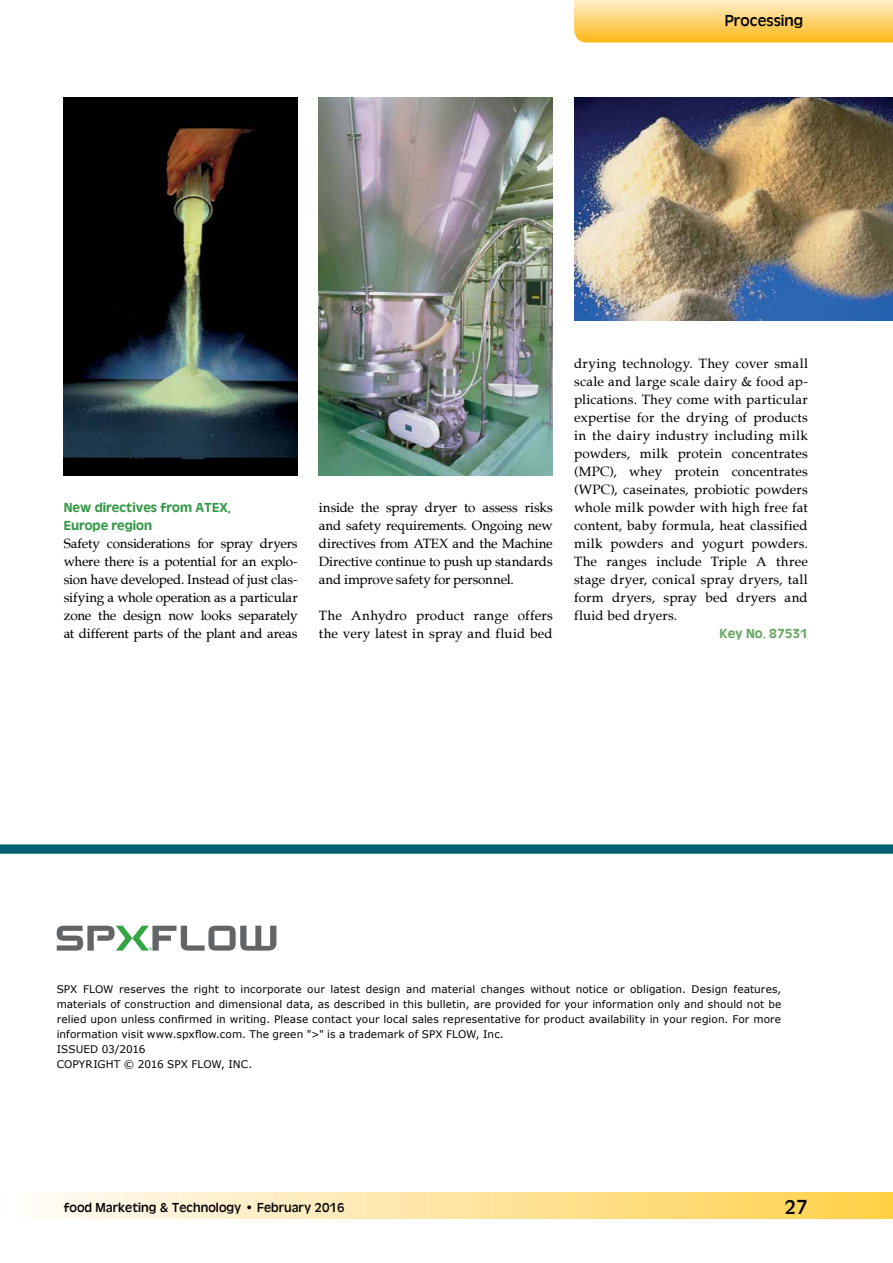
<style>
.page{position:relative;width:893px;height:1263px;background:#fff}
.page>*{position:absolute;margin:0;border:0;box-sizing:border-box;transform-origin:0 0}
.t1{font:21px "Antique Olive";color:#000}
.t2{font:16.5px "Antique Olive";color:#000}
.t3{font:13.5px/18px "Palazzo";color:#000;text-align:justify}
.t4{font:13.5px "Antique Olive";color:#000}
.t5{font:700 13.5px/18px "Antique Olive";color:#349946}
.t6{font:700 13.5px "Antique Olive";color:#65a761}
.t7{font:10.5px/15px "Verdana";letter-spacing:.01em;color:#000}
</style>
<div class="page">
<div style="left:0;top:1193px;width:893px;height:26px;background:linear-gradient(to right,#fffdfd,#ffd049)"></div>
<svg style="left:574px;top:0;width:319px;height:43px;background:#fdd371"></svg>
<img style="left:319px;top:98px;width:234px;height:378px">
<img style="left:574px;top:98px;width:319px;height:222px">
<img style="left:64px;top:98px;width:234px;height:378px">
<svg style="left:57px;top:926px;width:219px;height:25px"></svg>
<svg style="left:0;top:844px;width:893px;height:10px;background:#126b7b"></svg>
<p class="t2" style="left:725px;top:11px;width:80px">Processing</p>
<p class="t5" style="left:64px;top:498px;width:169px">New directives from ATEX,<br>Europe region</p>
<p class="t3" style="left:64px;top:534px;width:235px">Safety considerations for spray dryers where there is a potential for an explo&shy;sion have developed. Instead of just clas&shy;sifying a whole operation as a particular zone the design now looks separately at different parts of the plant and areas</p>
<p class="t3" style="left:319px;top:498px;width:235px">inside the spray dryer to assess risks and safety requirements. Ongoing new directives from ATEX and the Machine Directive continue to push up standards and improve safety for personnel.</p>
<p class="t3" style="left:319px;top:606px;width:235px">The Anhydro product range offers the very latest in spray and fluid bed</p>
<p class="t3" style="left:574px;top:354px;width:235px">drying technology. They cover small scale and large scale dairy &amp; food ap&shy;plications. They come with particular expertise for the drying of products in the dairy industry including milk powders, milk protein concentrates (MPC), whey protein concentrates (WPC), caseinates, probiotic powders whole milk powder with high free fat content, baby formula, heat classified milk powders and yogurt powders.<br>The ranges include Triple A three stage dryer, conical spray dryers, tall form dryers, spray bed dryers and fluid bed dryers.</p>
<p class="t6" style="left:720px;top:625px;width:90px">Key No. 87531</p>
<p class="t7" style="left:57px;top:982px;width:726px">SPX FLOW reserves the right to incorporate our latest design and material changes without notice or obligation. Design features, materials of construction and dimensional data, as described in this bulletin, are provided for your information only and should not be relied upon unless confirmed in writing. Please contact your local sales representative for product availability in your region. For more information visit www.spxflow.com. The green "&gt;" is a trademark of SPX FLOW, Inc.<br>ISSUED 03/2016<br>COPYRIGHT © 2016 SPX FLOW, INC.</p>
<p class="t4" style="left:64px;top:1200px;width:282px">food Marketing &amp; Technology • February 2016</p>
<h1 class="t1" style="left:784px;top:1195px;width:25px">27</h1>
</div>
